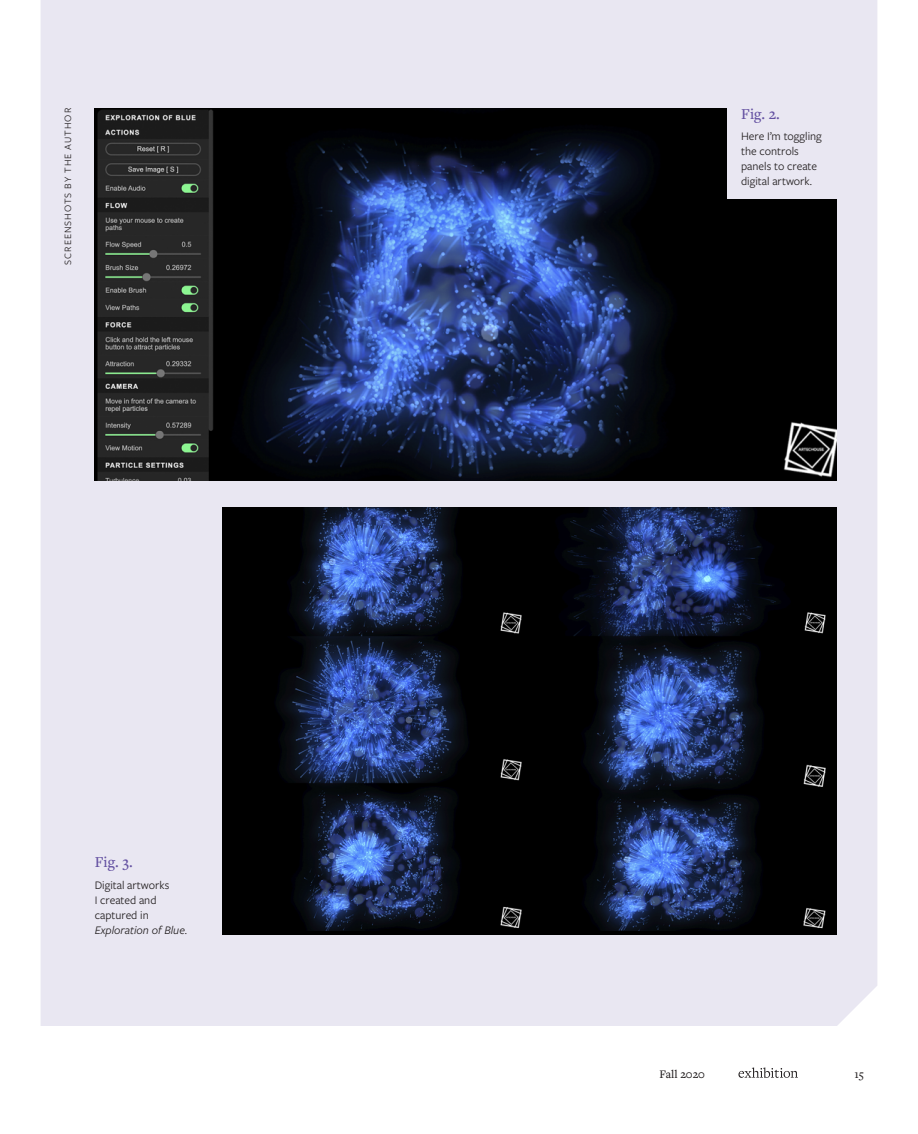
<style>
.page{position:relative;width:918px;height:1134px;background:#fff}
.page>*{position:absolute;margin:0;border:0;box-sizing:border-box;transform-origin:0 0}
.t1{font:500 15.75px "Freight Text Pro";color:#6350a1}
.t2{font:12px/15px "Freight Sans Pro";color:#231f20}
.t3{font:500 12px "Freight Text Pro";color:#231f20}
.t4{font:10.2px "Freight Sans Pro";letter-spacing:.1em;color:#231f20}
.s1{font-style:italic}
</style>
<div class="page">
<div style="left:41px;top:2px;width:836px;height:1024px;background:#e9e7f2"></div>
<svg style="left:738px;top:1067px;width:60px;height:11px"></svg>
<img style="left:95px;top:108px;width:742px;height:373px">
<img style="left:223px;top:507px;width:614px;height:427px">
<div style="left:728px;top:71px;width:116px;height:128px;background:#e9e7f2"></div>
<p class="t4" style="left:61px;top:265px;width:158px;rotate:-90deg">SCREENSHOTS BY THE AUTHOR</p>
<h1 class="t1" style="left:741px;top:103px;width:40px">Fig. 2.</h1>
<p class="t2" style="left:741px;top:128px;width:82px">Here I’m toggling the controls panels to create digital artwork.</p>
<h1 class="t1" style="left:95px;top:852px;width:40px">Fig. 3.</h1>
<p class="t2" style="left:95px;top:877px;width:94px">Digital artworks<br>I created and captured in<br><span class="s1">Exploration of Blue</span>.</p>
<p class="t3" style="left:660px;top:1066px;width:47px">Fall 2020</p>
<p class="t3" style="left:854px;top:1066px;width:11px">15</p>
</div>
